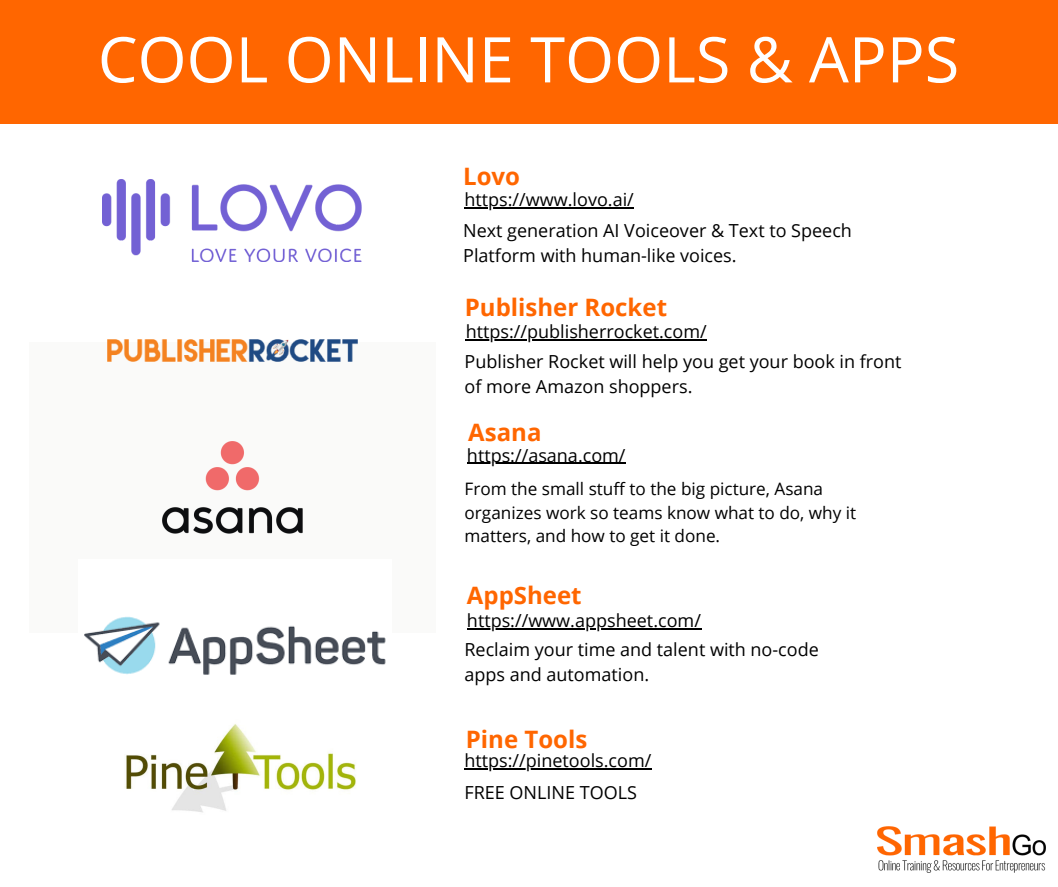
<style>
.page{position:relative;width:1058px;height:887px;background:#fff}
.page>*{position:absolute;margin:0;border:0;box-sizing:border-box;transform-origin:0 0}
.t1{font:63px "Open Sans";color:#fff}
.t2{font:700 24px "Open Sans";color:#f60}
.t3{font:18px/24.8px "Open Sans";color:#000}
.t4{font:17.1px/23.7px "Open Sans";color:#000}
</style>
<div class="page">
<div style="left:0;top:0;width:1058px;height:124px;background:#f60"></div>
<img style="left:877px;top:827px;width:168px;height:45px">
<img style="left:162px;top:441px;width:141px;height:93px">
<hr style="left:464px;top:207px;width:170px;height:1px;background:#000">
<hr style="left:466px;top:339px;width:241px;height:1px;background:#000">
<hr style="left:467px;top:462px;width:158px;height:2px;background:#000">
<hr style="left:467px;top:628px;width:234px;height:1px;background:#000">
<hr style="left:464px;top:768px;width:187px;height:1px;background:#000">
<img style="left:102px;top:179px;width:259px;height:82px">
<img style="left:107px;top:339px;width:251px;height:23px">
<img style="left:84px;top:616px;width:302px;height:59px">
<img style="left:125px;top:724px;width:231px;height:89px">
<p class="t1" style="left:98px;top:15px;width:863px">COOL ONLINE TOOLS &amp; APPS</p>
<p class="t2" style="left:463px;top:159px;width:58px">Lovo</p>
<p class="t3" style="left:464px;top:187px;width:171px">https://www.lovo.ai/</p>
<p class="t3" style="left:463px;top:218px;width:390px">Next generation AI Voiceover &amp; Text to Speech<br>Platform with human-like voices.</p>
<p class="t2" style="left:465px;top:291px;width:204px">Publisher Rocket</p>
<p class="t3" style="left:466px;top:318px;width:242px">https://publisherrocket.com/</p>
<p class="t3" style="left:464px;top:348px;width:438px">Publisher Rocket will help you get your book in front of more Amazon shoppers.</p>
<p class="t2" style="left:468px;top:415px;width:75px">Asana</p>
<p class="t3" style="left:467px;top:442px;width:160px">https://asana.com/</p>
<p class="t4" style="left:464px;top:476px;width:393px">From the small stuff to the big picture, Asana organizes work so teams know what to do, why it matters, and how to get it done.</p>
<p class="t2" style="left:467px;top:578px;width:116px">AppSheet</p>
<p class="t3" style="left:467px;top:607px;width:235px">https://www.appsheet.com/</p>
<p class="t3" style="left:464px;top:637px;width:356px">Reclaim your time and talent with no-code apps and automation.</p>
<p class="t2" style="left:466px;top:722px;width:123px">Pine Tools</p>
<p class="t3" style="left:464px;top:748px;width:188px">https://pinetools.com/</p>
<p class="t3" style="left:464px;top:779px;width:174px">FREE ONLINE TOOLS</p>
</div>
